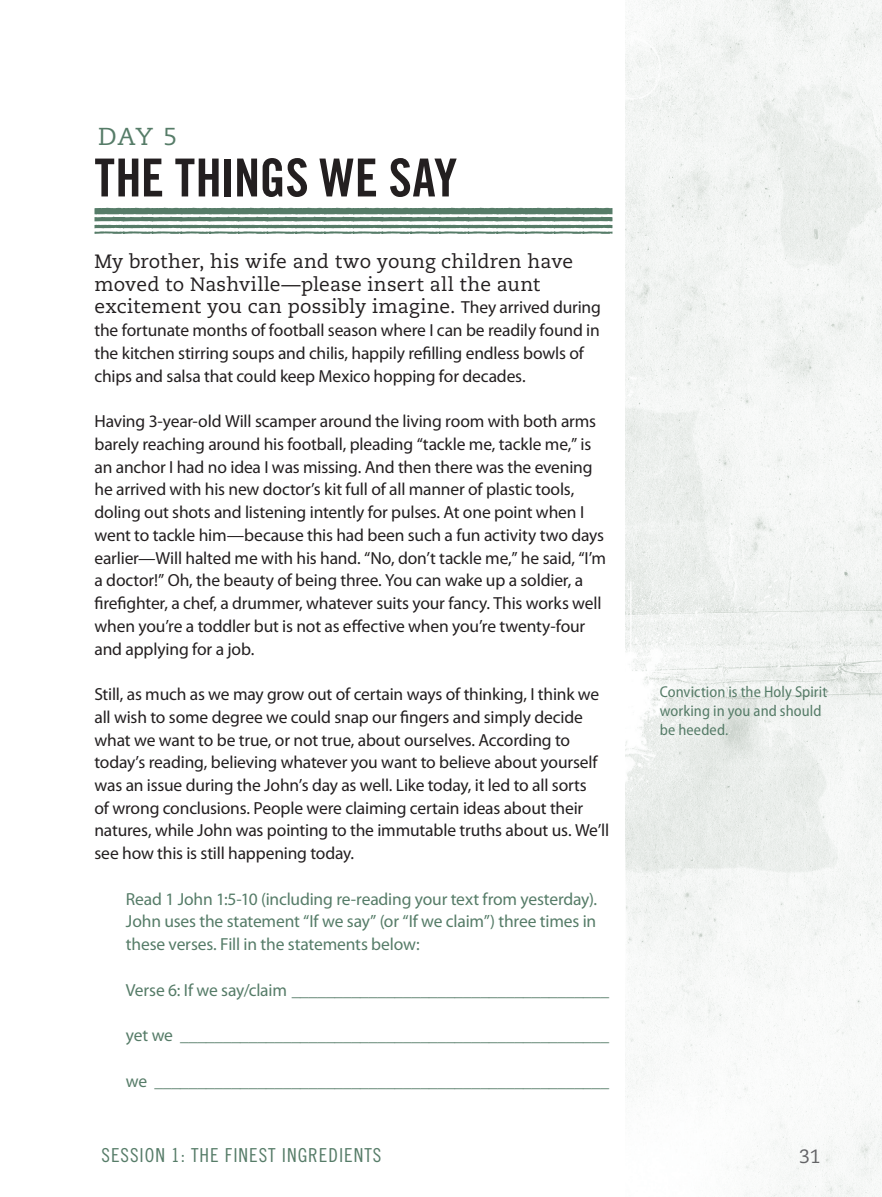
<style>
.page{position:relative;width:882px;height:1197px;background:#fff}
.page>*{position:absolute;margin:0;border:0;box-sizing:border-box;transform-origin:0 0}
.t1{font:52.5px "Trade Gothic LT Std Bd Cn 20";letter-spacing:-.01em;color:#231f20}
.t2{font:24.5px "Caecilia LT Std";color:#567c68}
.t3{font:19.25px/22.8px "Caecilia LT Std";letter-spacing:.01em;color:#231f20}
.t4{font:19.25px "Trade Gothic LT Std Cn 18";letter-spacing:.05em;color:#567c68}
.t5{font:19.25px "Caecilia LT Std";color:#636366}
.t6{font:17.5px/22.8px "Myriad Pro";letter-spacing:-.01em;color:#231f20}
.t7{font:17.5px/22.8px "Myriad Pro";letter-spacing:-.01em;color:#567c68;text-align:justify}
.t8{font:semi-condensed 15.75px/19.2px "Myriad Pro";letter-spacing:.005em;color:#567c68}
.s1{font-family:"Myriad Pro";font-size:17.5px}
</style>
<div class="page">
<img style="left:626px;top:0;width:256px;height:1197px">
<svg style="left:94px;top:208px;width:518px;height:26px"></svg>
<h2 class="t2" style="left:98px;top:122px;width:80px">DAY 5</h2>
<h1 class="t1" style="left:94px;top:146px;width:364px">THE THINGS WE SAY</h1>
<p class="t3" style="left:94px;top:250px;width:508px">My brother, his wife and two young children have moved to Nashville—please insert all the aunt excitement you can possibly imagine. <span class="s1">They arrived during</span></p>
<p class="t6" style="left:94px;top:319px;width:507px">the fortunate months of football season where I can be readily found in the kitchen stirring soups and chilis, happily refilling endless bowls of chips and salsa that could keep Mexico hopping for decades.</p>
<p class="t6" style="left:94px;top:410px;width:513px">Having 3-year-old Will scamper around the living room with both arms barely reaching around his football, pleading “tackle me, tackle me,” is an anchor I had no idea I was missing. And then there was the evening he arrived with his new doctor’s kit full of all manner of plastic tools, doling out shots and listening intently for pulses. At one point when I went to tackle him—because this had been such a fun activity two days earlier—Will halted me with his hand. “No, don’t tackle me,” he said, “I’m a doctor!” Oh, the beauty of being three. You can wake up a soldier, a firefighter, a chef, a drummer, whatever suits your fancy. This works well when you’re a toddler but is not as effective when you’re twenty-four and applying for a job.</p>
<p class="t6" style="left:94px;top:683px;width:516px">Still, as much as we may grow out of certain ways of thinking, I think we all wish to some degree we could snap our fingers and simply decide what we want to be true, or not true, about ourselves. According to today’s reading, believing whatever you want to believe about yourself was an issue during the John’s day as well. Like today, it led to all sorts<br>of wrong conclusions. People were claiming certain ideas about their natures, while John was pointing to the immutable truths about us. We’ll see how this is still happening today.</p>
<p class="t7" style="left:126px;top:888px;width:473px">Read 1 John 1:5-10 (including re-reading your text from yesterday).<br>John uses the statement “If we say” (or “If we claim”) three times in these verses. Fill in the statements below:</p>
<p class="t7" style="left:126px;top:979px;width:485px">Verse 6: If we say/claim _____________________________________</p>
<p class="t7" style="left:126px;top:1024px;width:485px">yet we __________________________________________________</p>
<p class="t7" style="left:126px;top:1070px;width:485px">we _____________________________________________________</p>
<p class="t8" style="left:660px;top:682px;width:169px">Conviction is the Holy Spirit working in you and should be heeded.</p>
<p class="t4" style="left:101px;top:1144px;width:281px">SESSION 1: THE FINEST INGREDIENTS</p>
<p class="t5" style="left:799px;top:1146px;width:23px">31</p>
</div>
